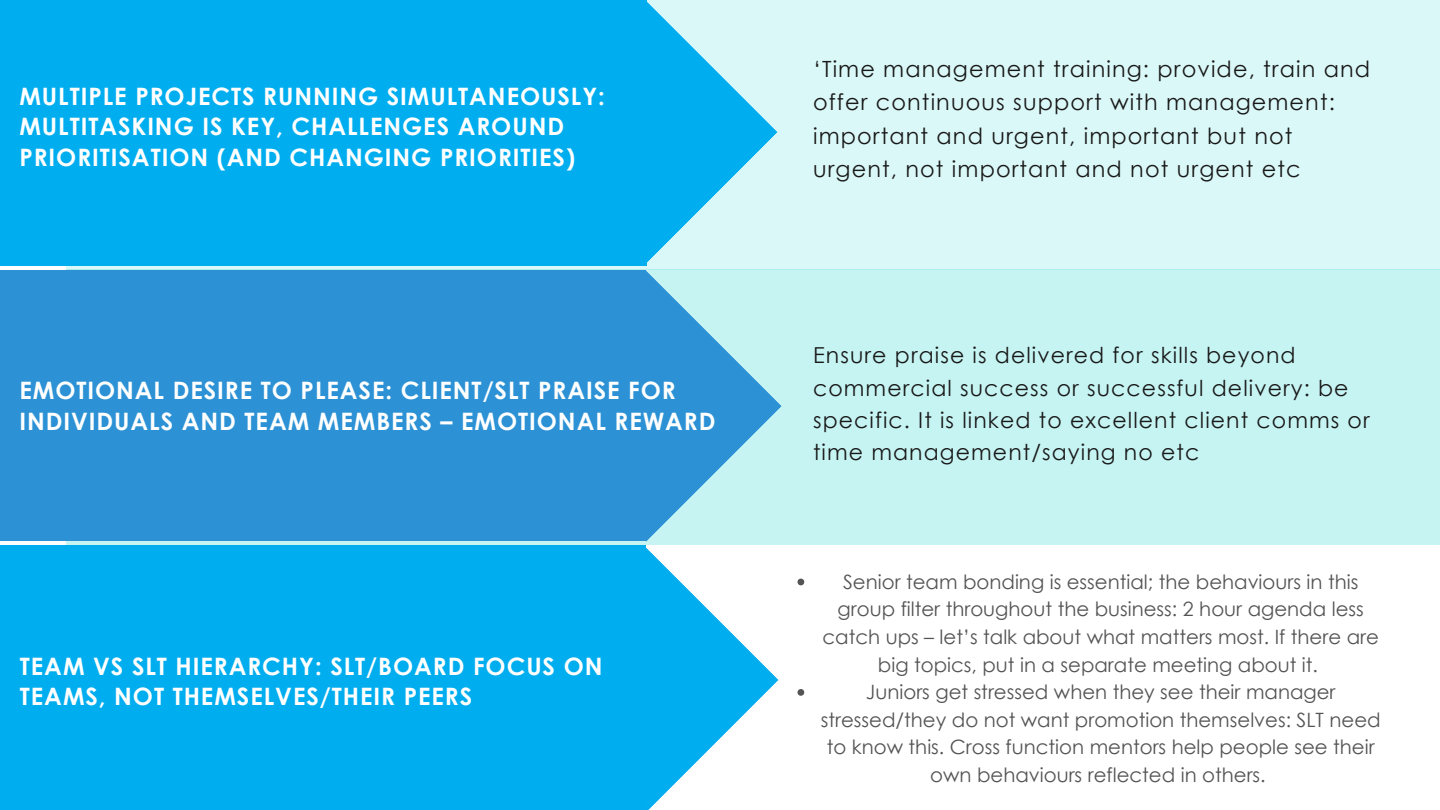
<style>
.page{position:relative;width:1440px;height:810px;background:#fff}
.page>*{position:absolute;margin:0;border:0;box-sizing:border-box;transform-origin:0 0}
.t1{font:700 24px/30.8px "Century Gothic";letter-spacing:.04em;color:#fff}
.t2{font:22.4px/33.5px "Century Gothic";letter-spacing:.05em;color:#191919}
.t3{font:22px/32.2px "Century Gothic";letter-spacing:.05em;color:#191919}
.t4{font:19.7px/27.6px "Century Gothic";color:#545454;text-align:center}
</style>
<div class="page">
<div style="left:66px;top:0;width:1374px;height:270px;background:#dbf8f8"></div>
<div style="left:66px;top:270px;width:1374px;height:275px;background:#c6f4f3"></div>
<div style="left:0;top:0;width:646px;height:266px;background:#00aeef"></div>
<svg style="left:646px;top:0;width:132px;height:264px;fill:#00aeef"></svg>
<div style="left:0;top:270px;width:646px;height:270px;background:#2c92d5"></div>
<svg style="left:510px;top:271px;width:272px;height:271px;fill:#2c92d5"></svg>
<div style="left:0;top:545px;width:646px;height:265px;background:#00aeef"></div>
<svg style="left:646px;top:547px;width:133px;height:263px"></svg>
<svg style="left:798px;top:579px;width:6px;height:6px"></svg>
<svg style="left:798px;top:689px;width:6px;height:7px"></svg>
<p class="t1" style="left:19px;top:80px;width:587px">MULTIPLE PROJECTS RUNNING SIMULTANEOUSLY:<br>MULTITASKING IS KEY, CHALLENGES AROUND<br>PRIORITISATION (AND CHANGING PRIORITIES)</p>
<p class="t1" style="left:19px;top:374px;width:698px">EMOTIONAL DESIRE TO PLEASE: CLIENT/SLT PRAISE FOR<br>INDIVIDUALS AND TEAM MEMBERS – EMOTIONAL REWARD</p>
<p class="t1" style="left:20px;top:650px;width:584px">TEAM VS SLT HIERARCHY: SLT/BOARD FOCUS ON<br>TEAMS, NOT THEMSELVES/THEIR PEERS</p>
<p class="t2" style="left:813px;top:51px;width:559px">‘Time management training: provide, train and offer continuous support with management: important and urgent, important but not urgent, not important and not urgent etc</p>
<p class="t3" style="left:813px;top:339px;width:558px">Ensure praise is delivered for skills beyond commercial success or successful delivery: be specific. It is linked to excellent client comms or time management/saying no etc</p>
<p class="t4" style="left:821px;top:567px;width:561px">Senior team bonding is essential; the behaviours in this group filter throughout the business: 2 hour agenda less catch ups – let’s talk about what matters most. If there are big topics, put in a separate meeting about it.<br>Juniors get stressed when they see their manager stressed/they do not want promotion themselves: SLT need to know this. Cross function mentors help people see their own behaviours reflected in others.</p>
</div>
